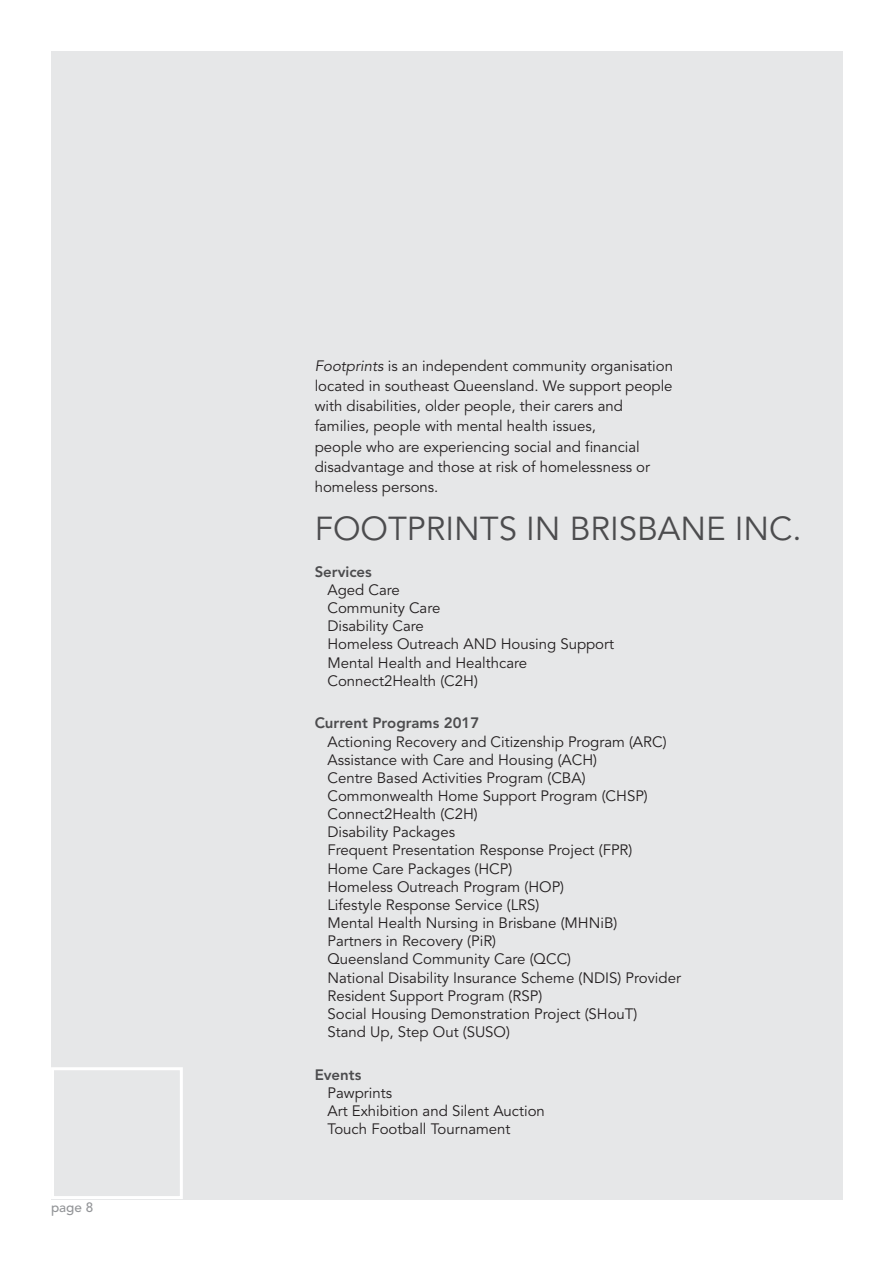
<style>
.page{position:relative;width:893px;height:1263px;background:#fff}
.page>*{position:absolute;margin:0;border:0;box-sizing:border-box;transform-origin:0 0}
.t1{font:33px "Avenir";color:#4c4c4e}
.t2{font:15px/18.1px "Avenir";color:#231f20}
.t3{font:800 15px "Avenir";color:#4c4c4e}
.t4{font:500 13.5px "Avenir";color:#939598}
</style>
<div class="page">
<div style="left:51px;top:51px;width:791px;height:1148px;background:#e6e7e8"></div>
<div style="left:51px;top:1067px;width:132px;height:132px;border:3px solid #fff"></div>
<p class="t4" style="left:51px;top:1202px;width:44px">page 8</p>
<p class="t2" style="left:315px;top:357px;width:360px;line-height:20.2px">Footprints is an independent community organisation located in southeast Queensland. We support people with disabilities, older people, their carers and families, people with mental health issues,<br>people who are experiencing social and financial disadvantage and those at risk of homelessness or homeless persons.</p>
<h1 class="t1" style="left:315px;top:515px;width:488px">FOOTPRINTS IN BRISBANE INC.</h1>
<p class="t3" style="left:315px;top:566px;width:59px">Services</p>
<p class="t2" style="left:327px;top:582px;width:288px">Aged Care<br>Community Care<br>Disability Care<br>Homeless Outreach AND Housing Support<br>Mental Health and Healthcare<br>Connect2Health (C2H)</p>
<p class="t3" style="left:315px;top:717px;width:166px">Current Programs 2017</p>
<p class="t2" style="left:327px;top:734px;width:355px">Actioning Recovery and Citizenship Program (ARC)<br>Assistance with Care and Housing (ACH)<br>Centre Based Activities Program (CBA)<br>Commonwealth Home Support Program (CHSP)<br>Connect2Health (C2H)<br>Disability Packages<br>Frequent Presentation Response Project (FPR)<br>Home Care Packages (HCP)<br>Homeless Outreach Program (HOP)<br>Lifestyle Response Service (LRS)<br>Mental Health Nursing in Brisbane (MHNiB)<br>Partners in Recovery (PiR)<br>Queensland Community Care (QCC)<br>National Disability Insurance Scheme (NDIS) Provider Resident Support Program (RSP)<br>Social Housing Demonstration Project (SHouT)<br>Stand Up, Step Out (SUSO)</p>
<p class="t3" style="left:315px;top:1068px;width:48px">Events</p>
<p class="t2" style="left:327px;top:1085px;width:219px">Pawprints<br>Art Exhibition and Silent Auction<br>Touch Football Tournament</p>
</div>
